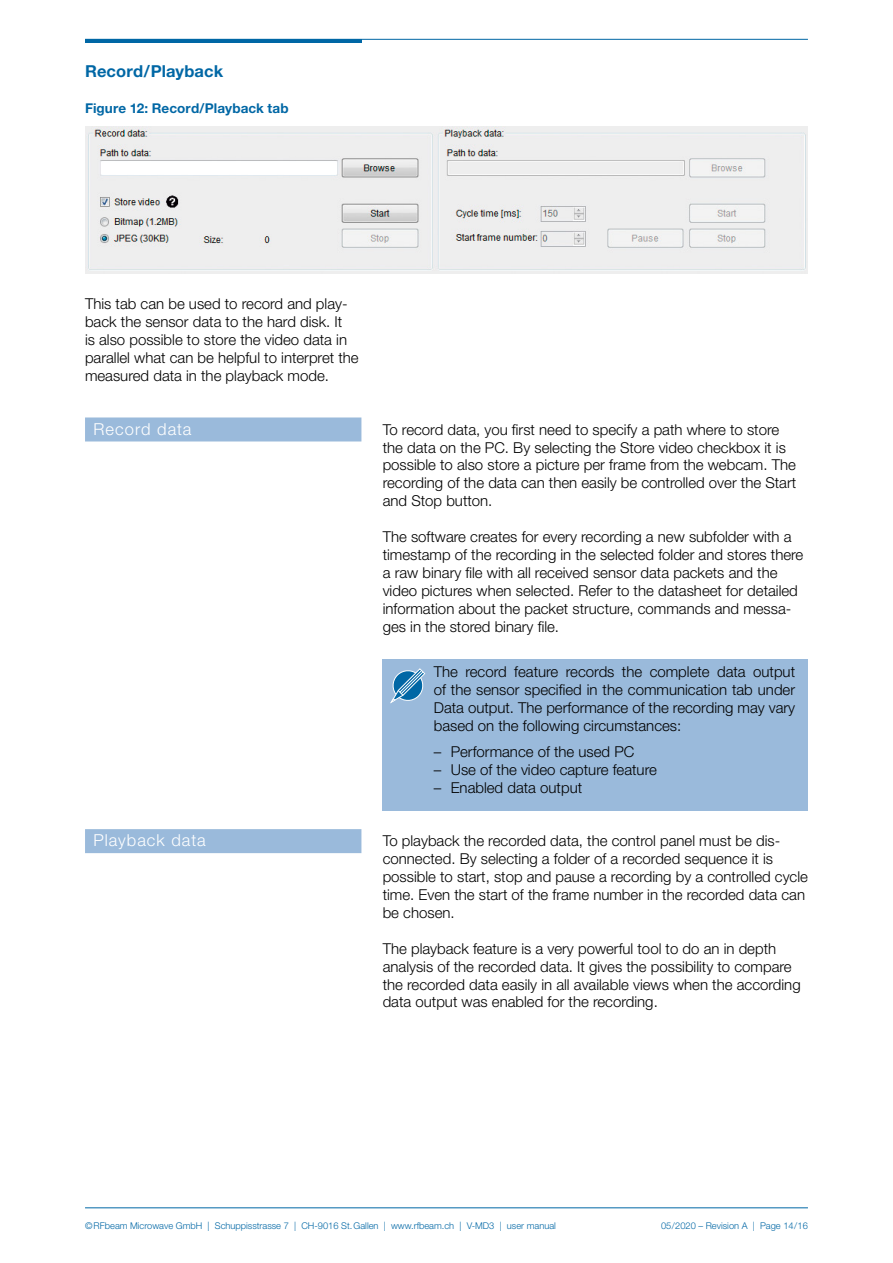
<style>
.page{position:relative;width:893px;height:1263px;background:#fff}
.page>*{position:absolute;margin:0;border:0;box-sizing:border-box;transform-origin:0 0}
.t1{font:300 16.5px "Helvetica Neue LT Std";letter-spacing:.06em;color:#fff}
.t2{font:700 16.5px "Helvetica Neue LT Std";letter-spacing:.01em;color:#0067a5}
.t3{font:300 15px/17.9px "Helvetica Neue LT Std";color:#000}
.t4{font:700 13.5px "Helvetica Neue LT Std";letter-spacing:.005em;color:#0067a5}
.t5{font:300 9.3px "Helvetica Neue LT Std";color:#0067a5}
</style>
<div class="page">
<hr style="left:85px;top:1207px;width:723px;height:1px;background:#0067a5">
<hr style="left:85px;top:39px;width:723px;height:1px;background:#0067a5">
<hr style="left:85px;top:39px;width:276px;height:4px;background:#0067a5">
<img style="left:85px;top:127px;width:723px;height:147px">
<div style="left:85px;top:417px;width:276px;height:24px;background:#9abadb"></div>
<div style="left:85px;top:829px;width:276px;height:24px;background:#9abadb"></div>
<div style="left:383px;top:659px;width:425px;height:151px;background:#9abadb"></div>
<svg style="left:390px;top:668px;width:36px;height:36px"></svg>
<p class="t2" style="left:85px;top:61px;width:140px">Record/Playback</p>
<p class="t4" style="left:85px;top:99px;width:205px">Figure 12: Record/Playback tab</p>
<p class="t3" style="left:85px;top:295px;width:275px">This tab can be used to record and play&shy;back the sensor data to the hard disk. It<br>is also possible to store the video data in parallel what can be helpful to interpret the measured data in the playback mode.</p>
<p class="t1" style="left:94px;top:419px;width:99px">Record data</p>
<p class="t1" style="left:94px;top:830px;width:114px">Playback data</p>
<p class="t3" style="left:383px;top:420px;width:415px">To record data, you first need to specify a path where to store the data on the PC. By selecting the Store video checkbox it is possible to also store a picture per frame from the webcam. The recording of the data can then easily be controlled over the Start and Stop button.</p>
<p class="t3" style="left:383px;top:527px;width:422px">The software creates for every recording a new subfolder with a timestamp of the recording in the selected folder and stores there a raw binary file with all received sensor data packets and the video pictures when selected. Refer to the datasheet for detailed information about the packet structure, commands and messa&shy;ges in the stored binary file.</p>
<p class="t3" style="left:434px;top:663px;width:363px;text-align:justify">The record feature records the complete data output of the sensor specified in the communication tab under Data output. The performance of the recording may vary based on the following circumstances:</p>
<p class="t3" style="left:434px;top:742px;width:202px">– Performance of the used PC</p>
<p class="t3" style="left:434px;top:760px;width:225px">– Use of the video capture feature</p>
<p class="t3" style="left:434px;top:778px;width:150px">– Enabled data output</p>
<p class="t3" style="left:383px;top:832px;width:427px">To playback the recorded data, the control panel must be dis&shy;connected. By selecting a folder of a recorded sequence it is possible to start, stop and pause a recording by a controlled cycle time. Even the start of the frame number in the recorded data can be chosen.</p>
<p class="t3" style="left:383px;top:939px;width:419px">The playback feature is a very powerful tool to do an in depth analysis of the recorded data. It gives the possibility to compare the recorded data easily in all available views when the according data output was enabled for the recording.</p>
<p class="t5" style="left:85px;top:1220px;width:472px">©RFbeam Microwave GmbH | Schuppisstrasse 7 | CH-9016 St.Gallen | www.rfbeam.ch | V-MD3 | user manual</p>
<p class="t5" style="left:661px;top:1220px;width:148px">05/2020 – Revision A | Page 14/16</p>
</div>
